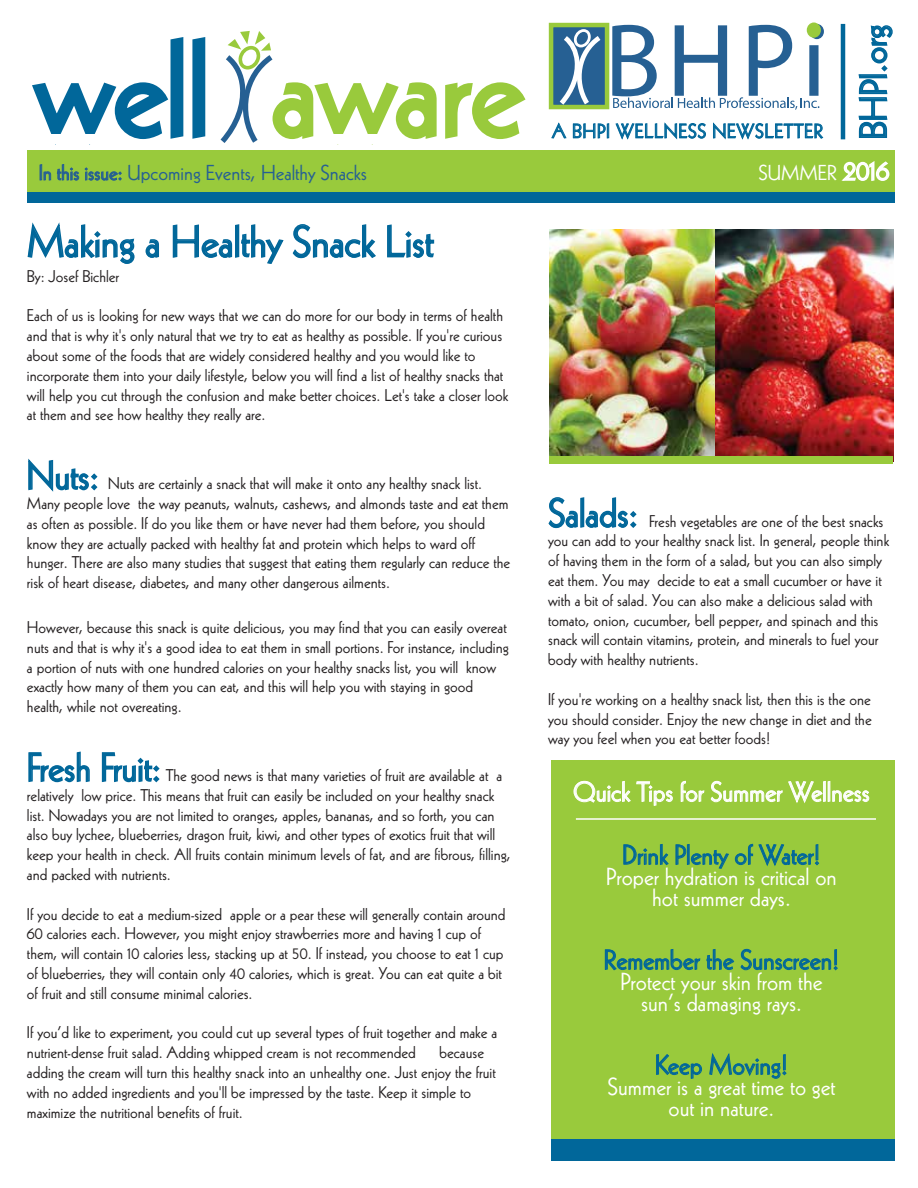
<style>
.page{position:relative;width:918px;height:1188px;background:#fff}
.page>*{position:absolute;margin:0;border:0;box-sizing:border-box;transform-origin:0 0}
.t1{font:130.5px "Kabel";color:#99ca3c}
.t2{font:43.05px "Kabel";color:#01679a}
.t3{font:39px "Kabel";color:#01679a}
.t4{font:37.05px "Kabel";color:#01679a}
.t5{font:27px "Kabel";color:#01679a}
.t6{font:27px "Kabel";color:#fff}
.t7{font:24px/21px "Kabel";color:#fff;text-align:center}
.t8{font:21px "Kabel";color:#266093}
.t9{font:21px "Kabel";color:#fff}
.t10{font:19.5px "Kabel";letter-spacing:.045em;color:#01679a}
.t11{font:16.5px/19.8px "Kabel";color:#231f20}
.s1{color:#01679a}
.s2{font-size:27px}
</style>
<div class="page">
<div style="left:27px;top:151px;width:867px;height:41px;background:#99ca3c"></div>
<svg style="left:858px;top:25px;width:35px;height:113px"></svg>
<svg style="left:29px;top:37px;width:179px;height:114px"></svg>
<div style="left:39px;top:135px;width:72px;height:9px;background:#fff"></div>
<svg style="left:221px;top:31px;width:308px;height:120px"></svg>
<div style="left:322px;top:135px;width:72px;height:9px;background:#fff"></div>
<svg style="left:841px;top:161px;width:49px;height:20px"></svg>
<svg style="left:551px;top:122px;width:16px;height:17px"></svg>
<svg style="left:573px;top:123px;width:36px;height:16px"></svg>
<svg style="left:615px;top:122px;width:91px;height:18px"></svg>
<svg style="left:713px;top:122px;width:111px;height:18px"></svg>
<svg style="left:28px;top:458px;width:70px;height:34px"></svg>
<svg style="left:28px;top:751px;width:62px;height:32px"></svg>
<svg style="left:101px;top:752px;width:59px;height:31px"></svg>
<svg style="left:27px;top:222px;width:108px;height:42px"></svg>
<svg style="left:145px;top:239px;width:14px;height:19px"></svg>
<svg style="left:172px;top:224px;width:112px;height:40px"></svg>
<svg style="left:292px;top:224px;width:84px;height:35px"></svg>
<svg style="left:387px;top:224px;width:48px;height:34px"></svg>
<div style="left:551px;top:761px;width:343px;height:400px;background:#99ca3c"></div>
<div style="left:551px;top:1140px;width:343px;height:21px;background:#01679a"></div>
<svg style="left:810px;top:24px;width:14px;height:15px"></svg>
<div style="left:549px;top:23px;width:60px;height:86px;background:#266093;border:4px solid #99ca3c"></div>
<svg style="left:560px;top:29px;width:40px;height:76px"></svg>
<svg style="left:612px;top:24px;width:208px;height:86px"></svg>
<div style="left:807px;top:22px;width:14px;height:16px;background:#99ca3c;border-radius:50%"></div>
<div style="left:27px;top:192px;width:867px;height:10px;background:#01679a"></div>
<hr style="left:841px;top:24px;width:4px;height:115px;background:#01679a">
<svg style="left:40px;top:164px;width:11px;height:17px"></svg>
<svg style="left:57px;top:164px;width:65px;height:17px"></svg>
<svg style="left:548px;top:497px;width:89px;height:32px"></svg>
<img style="left:550px;top:230px;width:165px;height:226px">
<img style="left:715px;top:230px;width:178px;height:226px">
<div style="left:550px;top:456px;width:343px;height:8px;background:#99ca3c"></div>
<svg style="left:573px;top:781px;width:100px;height:25px"></svg>
<svg style="left:680px;top:781px;width:143px;height:22px"></svg>
<div style="left:823px;top:781px;width:3px;height:21px;border:1px solid #fff"></div>
<svg style="left:832px;top:790px;width:38px;height:12px"></svg>
<svg style="left:623px;top:844px;width:46px;height:22px"></svg>
<svg style="left:675px;top:844px;width:54px;height:25px"></svg>
<svg style="left:735px;top:844px;width:85px;height:22px"></svg>
<svg style="left:605px;top:949px;width:233px;height:22px"></svg>
<svg style="left:656px;top:1054px;width:46px;height:25px"></svg>
<svg style="left:709px;top:1053px;width:78px;height:26px"></svg>
<hr style="left:576px;top:818px;width:300px;height:2px;background:#fff">
<h1 class="t1" style="left:35px;top:13px;width:489px"><span class="s1">well</span> aware</h1>
<p class="t8" style="left:39px;top:160px;width:330px">In this issue: Upcoming Events, Healthy Snacks</p>
<h2 class="t2" style="left:27px;top:216px;width:408px">Making a Healthy Snack List</h2>
<p class="t11" style="left:27px;top:266px;width:94px">By: Josef Bichler</p>
<p class="t11" style="left:27px;top:306px;width:483px">Each of us is looking for new ways that we can do more for our body in terms of health and that is why it's only natural that we try to eat as healthy as possible. If you're curious about some of the foods that are widely considered healthy and you would like to incorporate them into your daily lifestyle, below you will find a list of healthy snacks that will help you cut through the confusion and make better choices. Let's take a closer look at them and see how healthy they really are.</p>
<h3 class="t3" style="left:27px;top:453px;width:73px">Nuts:</h3>
<p class="t11" style="left:27px;top:474px;width:485px;text-indent:81px">Nuts are certainly a snack that will make it onto any healthy snack list.<br>Many people love the way peanuts, walnuts, cashews, and almonds taste and eat them as often as possible. If do you like them or have never had them before, you should know they are actually packed with healthy fat and protein which helps to ward off hunger. There are also many studies that suggest that eating them regularly can reduce the risk of heart disease, diabetes, and many other dangerous ailments.</p>
<p class="t11" style="left:27px;top:618px;width:483px">However, because this snack is quite delicious, you may find that you can easily overeat nuts and that is why it's a good idea to eat them in small portions. For instance, including a portion of nuts with one hundred calories on your healthy snacks list, you will know exactly how many of them you can eat, and this will help you with staying in good health, while not overeating.</p>
<h3 class="t3" style="left:27px;top:745px;width:135px">Fresh Fruit:</h3>
<p class="t11" style="left:27px;top:765px;width:485px;text-indent:139px">The good news is that many varieties of fruit are available at a relatively low price. This means that fruit can easily be included on your healthy snack list. Nowadays you are not limited to oranges, apples, bananas, and so forth, you can also buy lychee, blueberries, dragon fruit, kiwi, and other types of exotics fruit that will keep your health in check. All fruits contain minimum levels of fat, and are fibrous, filling, and packed with nutrients.</p>
<p class="t11" style="left:27px;top:904px;width:480px">If you decide to eat a medium-sized apple or a pear these will generally contain around 60 calories each. However, you might enjoy strawberries more and having 1 cup of them, will contain 10 calories less, stacking up at 50. If instead, you choose to eat 1 cup of blueberries, they will contain only 40 calories, which is great. You can eat quite a bit of fruit and still consume minimal calories.</p>
<p class="t11" style="left:27px;top:1023px;width:472px">If you’d like to experiment, you could cut up several types of fruit together and make a nutrient-dense fruit salad. Adding whipped cream is not recommended</p>
<p class="t11" style="left:27px;top:1043px;width:470px;text-indent:413px">because adding the cream will turn this healthy snack into an unhealthy one. Just enjoy the fruit with no added ingredients and you'll be impressed by the taste. Keep it simple to maximize the nutritional benefits of fruit.</p>
<h3 class="t4" style="left:852px;top:139px;width:116px;rotate:-90deg">BHPI.org</h3>
<p class="t9" style="left:759px;top:160px;width:132px">SUMMER <span class="s2">2016</span></p>
<p class="t10" style="left:552px;top:120px;width:272px">A BHPI WELLNESS NEWSLETTER</p>
<h3 class="t3" style="left:548px;top:490px;width:91px">Salads:</h3>
<p class="t11" style="left:548px;top:511px;width:343px;text-indent:101px">Fresh vegetables are one of the best snacks you can add to your healthy snack list. In general, people think of having them in the form of a salad, but you can also simply eat them. You may decide to eat a small cucumber or have it with a bit of salad. You can also make a delicious salad with tomato, onion, cucumber, bell pepper, and spinach and this snack will contain vitamins, protein, and minerals to fuel your body with healthy nutrients.</p>
<p class="t11" style="left:548px;top:689px;width:325px;text-align:justify">If you're working on a healthy snack list, then this is the one you should consider. Enjoy the new change in diet and the way you feel when you eat better foods!</p>
<h3 class="t6" style="left:573px;top:776px;width:298px">Quick Tips for Summer Wellness</h3>
<h3 class="t5" style="left:623px;top:839px;width:199px">Drink Plenty of Water!</h3>
<h3 class="t7" style="left:606px;top:867px;width:232px">Proper hydration is critical on hot summer days.</h3>
<h3 class="t5" style="left:604px;top:944px;width:237px">Remember the Sunscreen!</h3>
<h3 class="t7" style="left:620px;top:972px;width:204px">Protect your skin from the sun’s damaging rays.</h3>
<h3 class="t5" style="left:655px;top:1049px;width:134px">Keep Moving!</h3>
<h3 class="t7" style="left:608px;top:1077px;width:229px">Summer is a great time to get out in nature.</h3>
</div>
